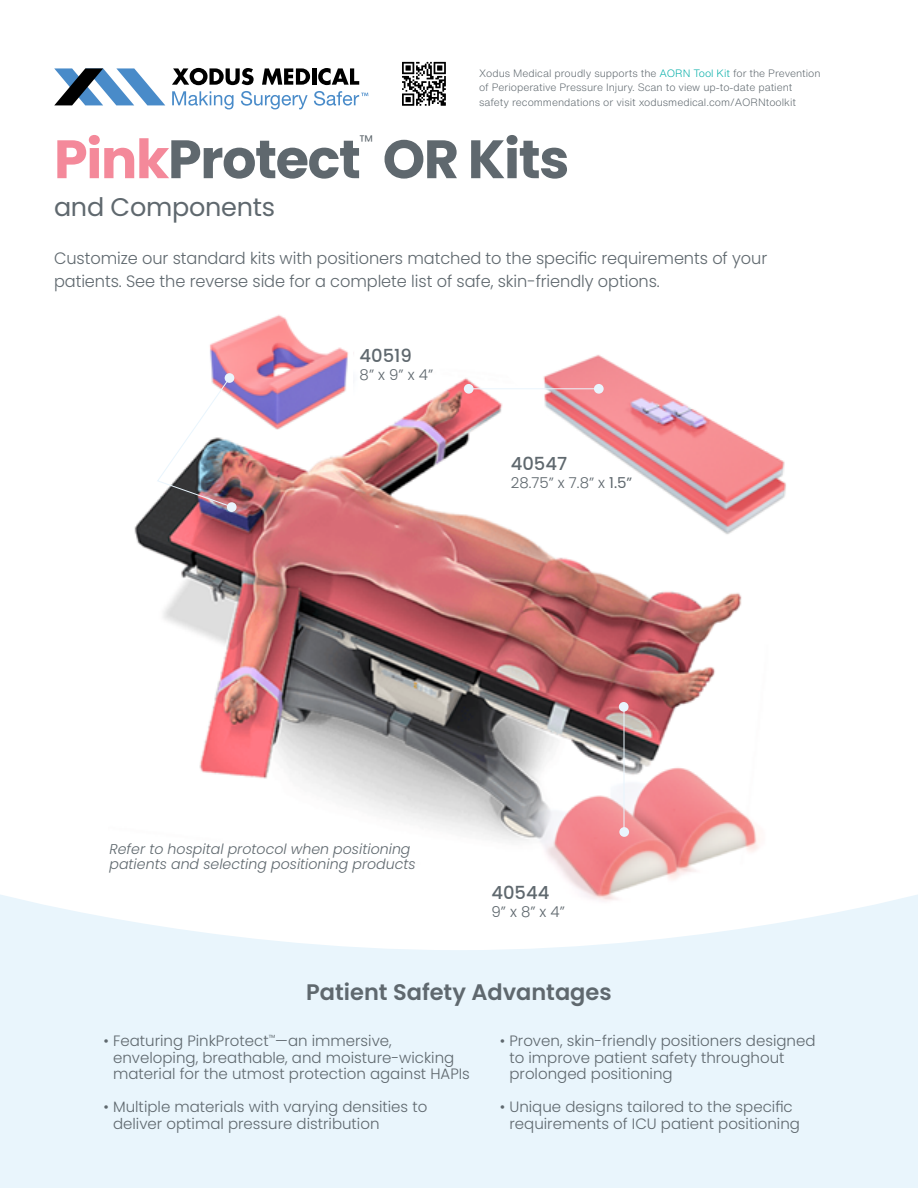
<style>
.page{position:relative;width:918px;height:1188px;background:#fff}
.page>*{position:absolute;margin:0;border:0;box-sizing:border-box;transform-origin:0 0}
.t1{font:700 54px "Poppins";letter-spacing:-.025em;color:#5f686e}
.t2{font:25.5px "Poppins";letter-spacing:-.01em;color:#5f686e}
.t3{font:600 22.5px "Poppins";color:#5f686e}
.t4{font:500 18px "Poppins";color:#5f686e}
.t5{font:300 18px "Poppins";color:#5f686e}
.t6{font:300 16.5px/22.5px "Poppins";letter-spacing:-.005em;color:#5f686e}
.t7{font:300 15px/16.5px "Poppins";color:#5f686e}
.t8{font:italic 300 14.1px/14.9px "Poppins";color:#5f686e}
.t9{font:300 10.5px/14.2px "Helvetica Now Text";color:#5f686e}
.s1{color:#00ada7}
.s2{color:#f4899a}
.s3{font-weight:400}
</style>
<div class="page">
<img style="left:134px;top:314px;width:626px;height:577px">
<div style="left:619px;top:827px;width:10px;height:10px;background:#e9f5fd;border-radius:50%"></div>
<div style="left:619px;top:702px;width:10px;height:10px;background:#e9f5fd;border-radius:50%"></div>
<hr style="left:624px;top:704px;width:1px;height:130px;background:#e9f5fd">
<svg style="left:172px;top:91px;width:62px;height:18px"></svg>
<svg style="left:241px;top:91px;width:67px;height:18px"></svg>
<svg style="left:314px;top:91px;width:54px;height:15px"></svg>
<svg style="left:172px;top:68px;width:82px;height:17px"></svg>
<svg style="left:262px;top:68px;width:48px;height:17px"></svg>
<hr style="left:312px;top:68px;width:4px;height:17px;background:#000">
<svg style="left:318px;top:68px;width:41px;height:17px"></svg>
<svg style="left:54px;top:68px;width:111px;height:37px"></svg>
<svg style="left:402px;top:62px;width:44px;height:44px"></svg>
<svg style="left:0;top:891px;width:918px;height:297px;background:#ebf6fc"></svg>
<img style="left:191px;top:315px;width:162px;height:114px">
<img style="left:502px;top:351px;width:284px;height:199px">
<div style="left:594px;top:384px;width:10px;height:10px;background:#e9f5fd;border-radius:50%"></div>
<div style="left:464px;top:384px;width:10px;height:10px;background:#e9f5fd;border-radius:50%"></div>
<hr style="left:469px;top:388px;width:127px;height:1px;background:#e9f5fd">
<div style="left:227px;top:502px;width:10px;height:10px;background:#e9f5fd;border-radius:50%"></div>
<div style="left:225px;top:373px;width:9px;height:10px;background:#e9f5fd;border-radius:50%"></div>
<img style="left:156px;top:377px;width:75px;height:130px">
<p class="t9" style="left:479px;top:66px;width:343px">Xodus Medical proudly supports the <span class="s1">AORN Tool Kit</span> for the Prevention of Perioperative Pressure Injury. Scan to view up-to-date patient safety recommendations or visit xodusmedical.com/AORNtoolkit</p>
<h1 class="t1" style="left:54px;top:128px;width:517px"><span class="s2">Pink</span>Protect OR Kits</h1>
<p class="t5" style="left:360px;top:131px;width:15px">™</p>
<h2 class="t2" style="left:54px;top:192px;width:223px">and Components</h2>
<p class="t6" style="left:54px;top:247px;width:715px">Customize our standard kits with positioners matched to the specific requirements of your patients. See the reverse side for a complete list of safe, skin-friendly options.</p>
<p class="t4" style="left:360px;top:345px;width:54px">40519</p>
<p class="t7" style="left:360px;top:366px;width:75px">8” x 9” x 4”</p>
<p class="t4" style="left:511px;top:453px;width:58px">40547</p>
<p class="t7" style="left:511px;top:474px;width:123px">28.75” x 7.8” x <span class="s3">1.5”</span></p>
<p class="t8" style="left:110px;top:842px;width:308px">Refer to hospital protocol when positioning patients and selecting positioning products</p>
<p class="t4" style="left:491px;top:882px;width:59px">40544</p>
<p class="t7" style="left:491px;top:904px;width:75px">9” x 8” x 4”</p>
<h3 class="t3" style="left:306px;top:979px;width:307px">Patient Safety Advantages</h3>
<p class="t7" style="left:113px;top:1033px;width:358px;text-indent:-10px">• Featuring PinkProtect<sup>™</sup>—an immersive, enveloping, breathable, and moisture-wicking material for the utmost protection against HAPIs</p>
<p class="t7" style="left:113px;top:1099px;width:316px;text-indent:-10px">• Multiple materials with varying densities to deliver optimal pressure distribution</p>
<p class="t7" style="left:509px;top:1033px;width:308px;text-indent:-10px">• Proven, skin-friendly positioners designed to improve patient safety throughout prolonged positioning</p>
<p class="t7" style="left:509px;top:1099px;width:292px;text-indent:-10px">• Unique designs tailored to the specific requirements of ICU patient positioning</p>
</div>
